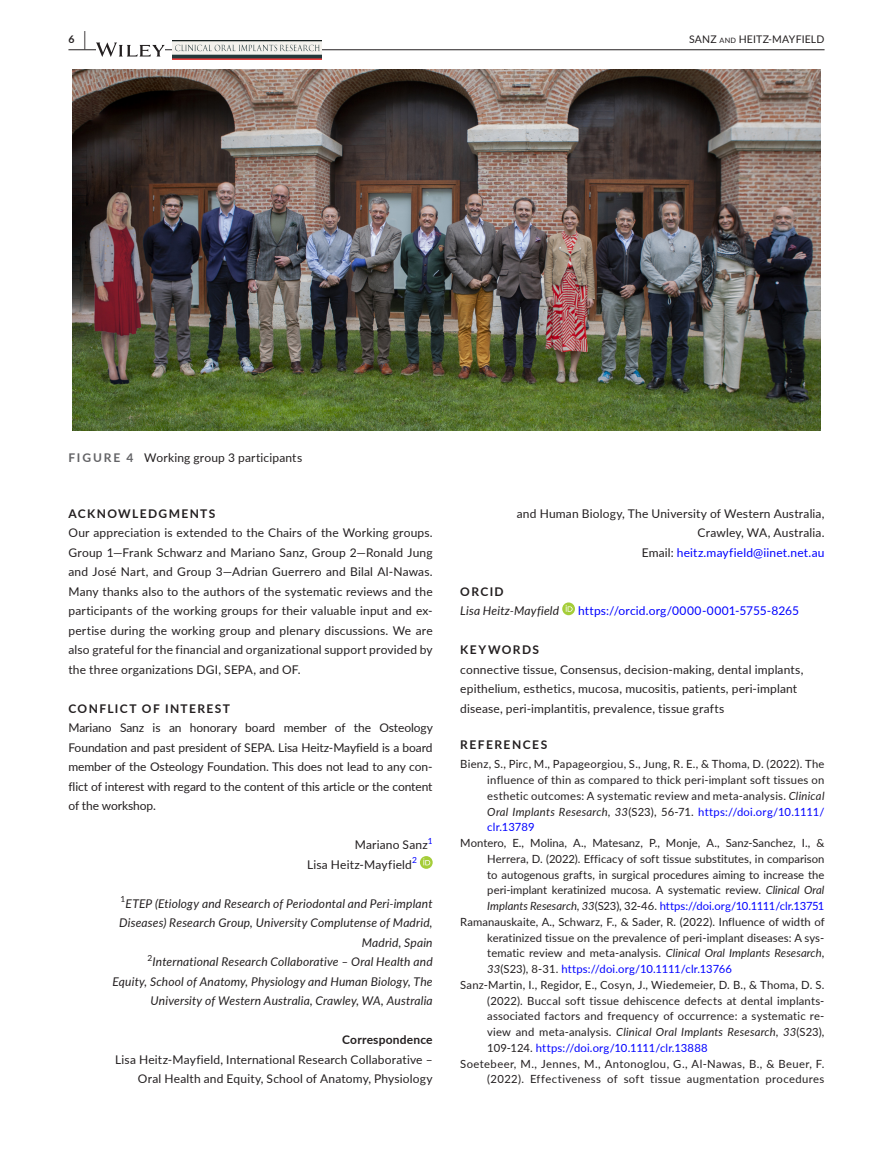
<style>
.page{position:relative;width:893px;height:1174px;background:#fff}
.page>*{position:absolute;margin:0;border:0;box-sizing:border-box;transform-origin:0 0}
.t1{font:12px/19.5px "Lato";letter-spacing:.015em;color:#231f20;text-align:justify}
.t2{font:italic 12px/19.5px "Lato";letter-spacing:.015em;color:#231f20;text-align:right}
.t3{font:700 12px "Lato";letter-spacing:.115em;color:#231f20}
.t4{font:12px "Lato";letter-spacing:.01em;color:#00f}
.t5{font:700 12px "Lato";letter-spacing:.015em;color:#231f20}
.t6{font:11.25px/15.8px "Lato";letter-spacing:.01em;color:#231f20;text-align:justify}
.t7{font:11.25px "Lato";color:#00f}
.t8{font:11.25px "Lato";letter-spacing:.035em;color:#231f20}
.t9{font:italic 11.25px "Lato";letter-spacing:.015em;color:#231f20}
.t10{font:10.5px "Lato";letter-spacing:.015em;color:#231f20}
.t11{font:700 10.5px "Lato";color:#231f20}
.t12{font:8.4px "Lato";color:#231f20}
.t13{font:8.4px "Lato";color:#00f}
.s1{font-size:19.5px}
.s2{font-size:7.35px}
.s3{font-weight:700;color:#636366}
.s4{color:#00f}
.s5{font-style:italic}
.s6{font-style:italic;color:#231f20}
.s7{color:#231f20}
.s8{font-style:normal}
</style>
<div class="page">
<hr style="left:68px;top:49px;width:756px;height:1px;background:#231f20">
<svg style="left:96px;top:42px;width:69px;height:15px"></svg>
<img style="left:172px;top:40px;width:149px;height:19px">
<svg style="left:420px;top:856px;width:13px;height:12px"></svg>
<svg style="left:423px;top:858px;width:7px;height:7px"></svg>
<svg style="left:562px;top:602px;width:13px;height:13px"></svg>
<svg style="left:566px;top:605px;width:7px;height:7px"></svg>
<img style="left:72px;top:69px;width:749px;height:361px">
<p class="t11" style="left:68px;top:31px;width:19px">6 <span class="s1">|</span></p>
<p class="t10" style="left:689px;top:31px;width:135px">SANZ <span class="s2">an d</span> HEITZ-MAYFIELD</p>
<p class="t1" style="left:68px;top:448px;width:235px"><span class="s3">FIGURE 4</span> Working group 3 participants</p>
<p class="t3" style="left:68px;top:504px;width:148px">ACKNOWLEDGMENTS</p>
<p class="t1" style="left:68px;top:522px;width:366px">Our appreciation is extended to the Chairs of the Working groups.<br>Group 1—Frank Schwarz and Mariano Sanz, Group 2—Ronald Jung and José Nart, and Group 3—Adrian Guerrero and Bilal Al-Nawas.<br>Many thanks also to the authors of the systematic reviews and the participants of the working groups for their valuable input and ex&shy;pertise during the working group and plenary discussions. We are also grateful for the financial and organizational support provided by the three organizations DGI, SEPA, and OF.</p>
<p class="t3" style="left:68px;top:699px;width:163px">CONFLICT OF INTEREST</p>
<p class="t1" style="left:68px;top:717px;width:366px">Mariano Sanz is an honorary board member of the Osteology Foundation and past president of SEPA. Lisa Heitz-Mayfield is a board member of the Osteology Foundation. This does not lead to any con&shy;flict of interest with regard to the content of this article or the content of the workshop.</p>
<p class="t1" style="left:307px;top:834px;width:127px;text-indent:48px">Mariano Sanz<sup>1<br></sup>Lisa Heitz-Mayfield</p>
<p class="t13" style="left:412px;top:854px;width:6px">2</p>
<p class="t12" style="left:121px;top:893px;width:6px">1</p>
<p class="t2" style="left:119px;top:893px;width:315px">ETEP (Etiology and Research of Periodontal and Peri-implant<br>Diseases) Research Group, University Complutense of Madrid,<br>Madrid, Spain</p>
<p class="t12" style="left:147px;top:952px;width:6px">2</p>
<p class="t2" style="left:112px;top:951px;width:322px">International Research Collaborative – Oral Health and<br>Equity, School of Anatomy, Physiology and Human Biology, The<br>University of Western Australia, Crawley, WA, Australia</p>
<p class="t5" style="left:342px;top:1031px;width:92px">Correspondence</p>
<p class="t1" style="left:115px;top:1049px;width:319px;text-align:right">Lisa Heitz-Mayfield, International Research Collaborative –<br>Oral Health and Equity, School of Anatomy, Physiology</p>
<p class="t1" style="left:517px;top:503px;width:309px;text-align:right">and Human Biology, The University of Western Australia,<br>Crawley, WA, Australia.<br>Email: <span class="s4">heitz.mayfield@iinet.net.au</span></p>
<p class="t3" style="left:460px;top:582px;width:45px">ORCID</p>
<p class="t2" style="left:460px;top:600px;width:100px">Lisa Heitz-Mayfield</p>
<p class="t4" style="left:578px;top:602px;width:223px">https://orcid.org/0000-0001-5755-8265</p>
<p class="t3" style="left:460px;top:641px;width:80px">KEYWORDS</p>
<p class="t1" style="left:460px;top:659px;width:345px;text-align:left">connective tissue, Consensus, decision-making, dental implants, epithelium, esthetics, mucosa, mucositis, patients, peri-implant disease, peri-implantitis, prevalence, tissue grafts</p>
<p class="t3" style="left:460px;top:735px;width:88px">REFERENCES</p>
<p class="t6" style="left:487px;top:756px;width:339px;text-indent:-27px">Bienz, S., Pirc, M., Papageorgiou, S., Jung, R. E., &amp; Thoma, D. (2022). The influence of thin as compared to thick peri-implant soft tissues on esthetic outcomes: A systematic review and meta-analysis. <span class="s5">Clinical Oral Implants Resesarch</span>, <span class="s5">33</span>(S23), 56-71. <span class="s4">https://doi.org/10.1111/ clr.13789</span></p>
<p class="t6" style="left:460px;top:834px;width:366px">Montero, E., Molina, A., Matesanz, P., Monje, A., Sanz-Sanchez, I., &amp;</p>
<p class="t6" style="left:487px;top:850px;width:339px">Herrera, D. (2022). Efficacy of soft tissue substitutes, in comparison</p>
<p class="t6" style="left:487px;top:866px;width:339px">to autogenous grafts, in surgical procedures aiming to increase the</p>
<p class="t6" style="left:487px;top:882px;width:339px">peri-implant keratinized mucosa. A systematic review. <span class="s5">Clinical Oral</span></p>
<p class="t7" style="left:487px;top:898px;width:339px"><span class="s6">Implants Resesarch</span><span class="s7">,</span> <span class="s6">33</span><span class="s7">(S23), 32-46.</span> https://doi.org/10.1111/clr.13751</p>
<p class="t6" style="left:460px;top:913px;width:366px">Ramanauskaite, A., Schwarz, F., &amp; Sader, R. (2022). Influence of width of</p>
<p class="t6" style="left:487px;top:929px;width:339px">keratinized tissue on the prevalence of peri-implant diseases: A sys-</p>
<p class="t6" style="left:487px;top:945px;width:339px">tematic review and meta-analysis. <span class="s5">Clinical Oral Implants Resesarch</span>,</p>
<p class="t7" style="left:487px;top:961px;width:246px"><span class="s6">33</span><span class="s7">(S23), 8-31.</span> https://doi.org/10.1111/clr.13766</p>
<p class="t6" style="left:460px;top:976px;width:366px">Sanz-Martin, I., Regidor, E., Cosyn, J., Wiedemeier, D. B., &amp; Thoma, D. S.</p>
<p class="t6" style="left:487px;top:992px;width:339px">(2022). Buccal soft tissue dehiscence defects at dental implants-</p>
<p class="t6" style="left:487px;top:1008px;width:339px">associated factors and frequency of occurrence: a systematic re-</p>
<p class="t9" style="left:487px;top:1024px;width:339px"><span class="s8">view and meta-analysis.</span> Clinical Oral Implants Resesarch<span class="s8">,</span> 33<span class="s8">(S23),</span></p>
<p class="t7" style="left:487px;top:1039px;width:222px"><span class="s7">109-124.</span> https://doi.org/10.1111/clr.13888</p>
<p class="t8" style="left:460px;top:1055px;width:366px">Soetebeer, M., Jennes, M., Antonoglou, G., Al-Nawas, B., &amp; Beuer, F.</p>
<p class="t8" style="left:487px;top:1071px;width:339px">(2022). Effectiveness of soft tissue augmentation procedures</p>
</div>
